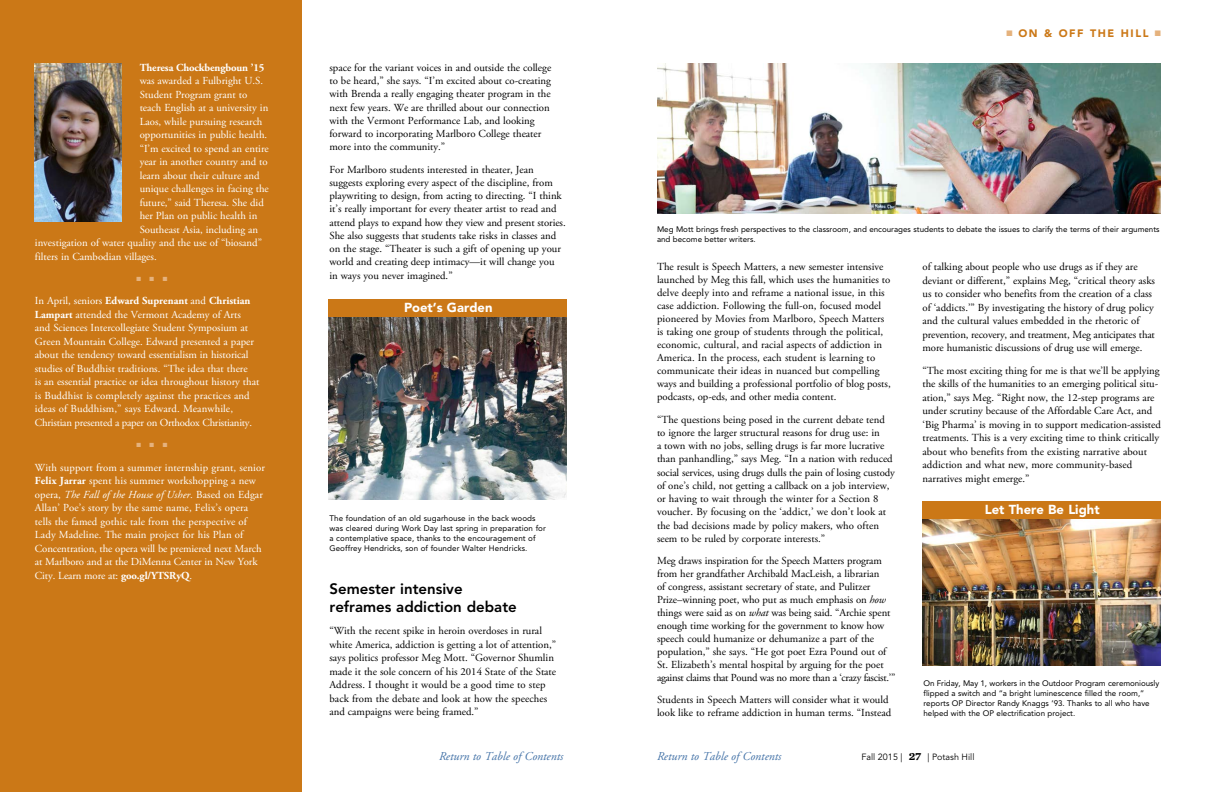
<style>
.page{position:relative;width:1224px;height:792px;background:#fff}
.page>*{position:absolute;margin:0;border:0;box-sizing:border-box;transform-origin:0 0}
.t1{font:800 15px/18px "Avenir";color:#000}
.t2{font:900 13px "Avenir";color:#fff}
.t3{font:italic 12px "Adobe Garamond Pro";color:#4372a7}
.t4{font:700 11px "Chronicle Text G1";color:#000}
.t5{font:10.8px/13.3px "Adobe Garamond Pro";color:#000}
.t6{font:10.8px/13.5px "Adobe Garamond Pro";color:#fff}
.t7{font:700 10.8px "Adobe Garamond Pro";letter-spacing:-.01em;color:#fff}
.t8{font:900 10.8px "Avenir";letter-spacing:.15em;color:#cb7817}
.t9{font:9px "Avenir";color:#000}
.t10{font:8px/10px "Avenir";color:#000}
.t11{font:6px "Zapf Dingbats ITC";color:#e5b27d}
.s1{font-weight:700}
.s2{font-style:italic}
.s3{color:#e5b27d}
</style>
<div class="page">
<div style="left:0;top:0;width:302px;height:792px;background:#cb7817"></div>
<img style="left:35px;top:63px;width:87px;height:159px">
<img style="left:329px;top:317px;width:238px;height:182px">
<img style="left:923px;top:519px;width:238px;height:147px">
<div style="left:329px;top:299px;width:238px;height:18px;background:#cb7817"></div>
<div style="left:923px;top:501px;width:238px;height:18px;background:#cb7817"></div>
<img style="left:657px;top:63px;width:504px;height:151px">
<p class="t7" style="left:140px;top:61px;width:126px">Theresa Chockbengboun ’15</p>
<p class="t6" style="left:140px;top:75px;width:125px">was awarded a Fulbright U.S.</p>
<p class="t6" style="left:140px;top:88px;width:109px">Student Program grant to</p>
<p class="t6" style="left:140px;top:102px;width:130px">teach English at a university in</p>
<p class="t6" style="left:140px;top:115px;width:124px">Laos, while pursuing research</p>
<p class="t6" style="left:140px;top:129px;width:129px">opportunities in public health.</p>
<p class="t6" style="left:140px;top:142px;width:131px">“I’m excited to spend an entire</p>
<p class="t6" style="left:140px;top:156px;width:130px">year in another country and to</p>
<p class="t6" style="left:140px;top:169px;width:122px">learn about their culture and</p>
<p class="t6" style="left:140px;top:183px;width:131px">unique challenges in facing the</p>
<p class="t6" style="left:140px;top:196px;width:126px">future,” said Theresa. She did</p>
<p class="t6" style="left:140px;top:210px;width:119px">her Plan on public health in</p>
<p class="t6" style="left:140px;top:223px;width:120px">Southeast Asia, including an</p>
<p class="t6" style="left:35px;top:237px;width:229px">investigation of water quality and the use of “biosand”</p>
<p class="t6" style="left:35px;top:250px;width:123px">filters in Cambodian villages.</p>
<p class="t11" style="left:163px;top:276px;width:6px">■</p>
<p class="t6" style="left:35px;top:295px;width:226px">In April, seniors <span class="s1">Edward Suprenant</span> and <span class="s1">Christian Lampart</span> attended the Vermont Academy of Arts<br>and Sciences Intercollegiate Student Symposium at Green Mountain College. Edward presented a paper about the tendency toward essentialism in historical studies of Buddhist traditions. “The idea that there<br>is an essential practice or idea throughout history that is Buddhist is completely against the practices and ideas of Buddhism,” says Edward. Meanwhile, Christian presented a paper on Orthodox Christianity.</p>
<p class="t11" style="left:163px;top:442px;width:6px">■</p>
<p class="t6" style="left:35px;top:461px;width:232px">With support from a summer internship grant, senior <span class="s1">Felix Jarrar</span> spent his summer workshopping a new opera, <span class="s2">The Fall of the House of Usher.</span> Based on Edgar Allan’ Poe’s story by the same name, Felix’s opera tells the famed gothic tale from the perspective of Lady Madeline. The main project for his Plan of Concentration, the opera will be premiered next March at Marlboro and at the DiMenna Center in New York City. Learn more at: <span class="s1">goo.gl/YTSRyQ</span>.</p>
<p class="t5" style="left:330px;top:61px;width:223px">space for the variant voices in and outside the college to be heard,” she says. “I’m excited about co-creating with Brenda a really engaging theater program in the next few years. We are thrilled about our connection with the Vermont Performance Lab, and looking forward to incorporating Marlboro College theater more into the community.”</p>
<p class="t5" style="left:330px;top:163px;width:238px">For Marlboro students interested in theater, Jean suggests exploring every aspect of the discipline, from playwriting to design, from acting to directing. “I think it’s really important for every theater artist to read and attend plays to expand how they view and present stories.<br>She also suggests that students take risks in classes and on the stage. “Theater is such a gift of opening up your world and creating deep intimacy—it will change you in ways you never imagined.”</p>
<p class="t2" style="left:404px;top:300px;width:90px">Poet’s Garden</p>
<p class="t10" style="left:330px;top:513px;width:218px">The foundation of an old sugarhouse in the back woods was cleared during Work Day last spring in preparation for a contemplative space, thanks to the encouragement of Geoffrey Hendricks, son of founder Walter Hendricks.</p>
<h1 class="t1" style="left:330px;top:580px;width:189px">Semester intensive reframes addiction debate</h1>
<p class="t5" style="left:330px;top:625px;width:228px">“With the recent spike in heroin overdoses in rural white America, addiction is getting a lot of attention,” says politics professor Meg Mott. “Governor Shumlin made it the sole concern of his 2014 State of the State Address. I thought it would be a good time to step back from the debate and look at how the speeches and campaigns were being framed.”</p>
<p class="t8" style="left:1006px;top:27px;width:156px"><span class="s3">■</span> ON &amp; OFF THE HILL <span class="s3">■</span></p>
<p class="t10" style="left:657px;top:224px;width:504px">Meg Mott brings fresh perspectives to the classroom, and encourages students to debate the issues to clarify the terms of their arguments and become better writers.</p>
<p class="t5" style="left:657px;top:261px;width:235px;line-height:13px">The result is Speech Matters, a new semester intensive launched by Meg this fall, which uses the humanities to delve deeply into and reframe a national issue, in this case addiction. Following the full-on, focused model pioneered by Movies from Marlboro, Speech Matters is taking one group of students through the political, economic, cultural, and racial aspects of addiction in America. In the process, each student is learning to communicate their ideas in nuanced but compelling ways and building a professional portfolio of blog posts, podcasts, op-eds, and other media content.</p>
<p class="t5" style="left:657px;top:413px;width:239px">“The questions being posed in the current debate tend to ignore the larger structural reasons for drug use: in<br>a town with no jobs, selling drugs is far more lucrative than panhandling,” says Meg. “In a nation with reduced social services, using drugs dulls the pain of losing custody of one’s child, not getting a callback on a job interview, or having to wait through the winter for a Section 8 voucher. By focusing on the ‘addict,’ we don’t look at the bad decisions made by policy makers, who often seem to be ruled by corporate interests.”</p>
<p class="t5" style="left:657px;top:554px;width:240px;line-height:13px">Meg draws inspiration for the Speech Matters program from her grandfather Archibald MacLeish, a librarian<br>of congress, assistant secretary of state, and Pulitzer Prize–winning poet, who put as much emphasis on <span class="s2">how </span>things were said as on <span class="s2">what</span> was being said. “Archie spent enough time working for the government to know how speech could humanize or dehumanize a part of the population,” she says. “He got poet Ezra Pound out of St. Elizabeth’s mental hospital by arguing for the poet against claims that Pound was no more than a ‘crazy fascist.’”</p>
<p class="t5" style="left:657px;top:693px;width:236px">Students in Speech Matters will consider what it would look like to reframe addiction in human terms. “Instead</p>
<p class="t5" style="left:923px;top:261px;width:234px">of talking about people who use drugs as if they are deviant or different,” explains Meg, “critical theory asks us to consider who benefits from the creation of a class of ‘addicts.’” By investigating the history of drug policy and the cultural values embedded in the rhetoric of prevention, recovery, and treatment, Meg anticipates that more humanistic discussions of drug use will emerge.</p>
<p class="t5" style="left:923px;top:364px;width:240px">“The most exciting thing for me is that we’ll be applying the skills of the humanities to an emerging political situ&shy;ation,” says Meg. “Right now, the 12-step programs are under scrutiny because of the Affordable Care Act, and ‘Big Pharma’ is moving in to support medication-assisted treatments. This is a very exciting time to think critically about who benefits from the existing narrative about addiction and what new, more community-based narratives might emerge.”</p>
<p class="t2" style="left:985px;top:501px;width:116px">Let There Be Light</p>
<p class="t10" style="left:924px;top:678px;width:237px">On Friday, May 1, workers in the Outdoor Program ceremoniously flipped a switch and “a bright luminescence filled the room,” reports OP Director Randy Knaggs ’93. Thanks to all who have helped with the OP electrification project.</p>
<p class="t3" style="left:439px;top:749px;width:126px">Return to Table of Contents</p>
<p class="t3" style="left:657px;top:749px;width:126px">Return to Table of Contents</p>
<p class="t9" style="left:861px;top:752px;width:43px">Fall 2015 |</p>
<p class="t9" style="left:928px;top:752px;width:48px">| Potash Hill</p>
<p class="t4" style="left:909px;top:747px;width:14px">27</p>
</div>
